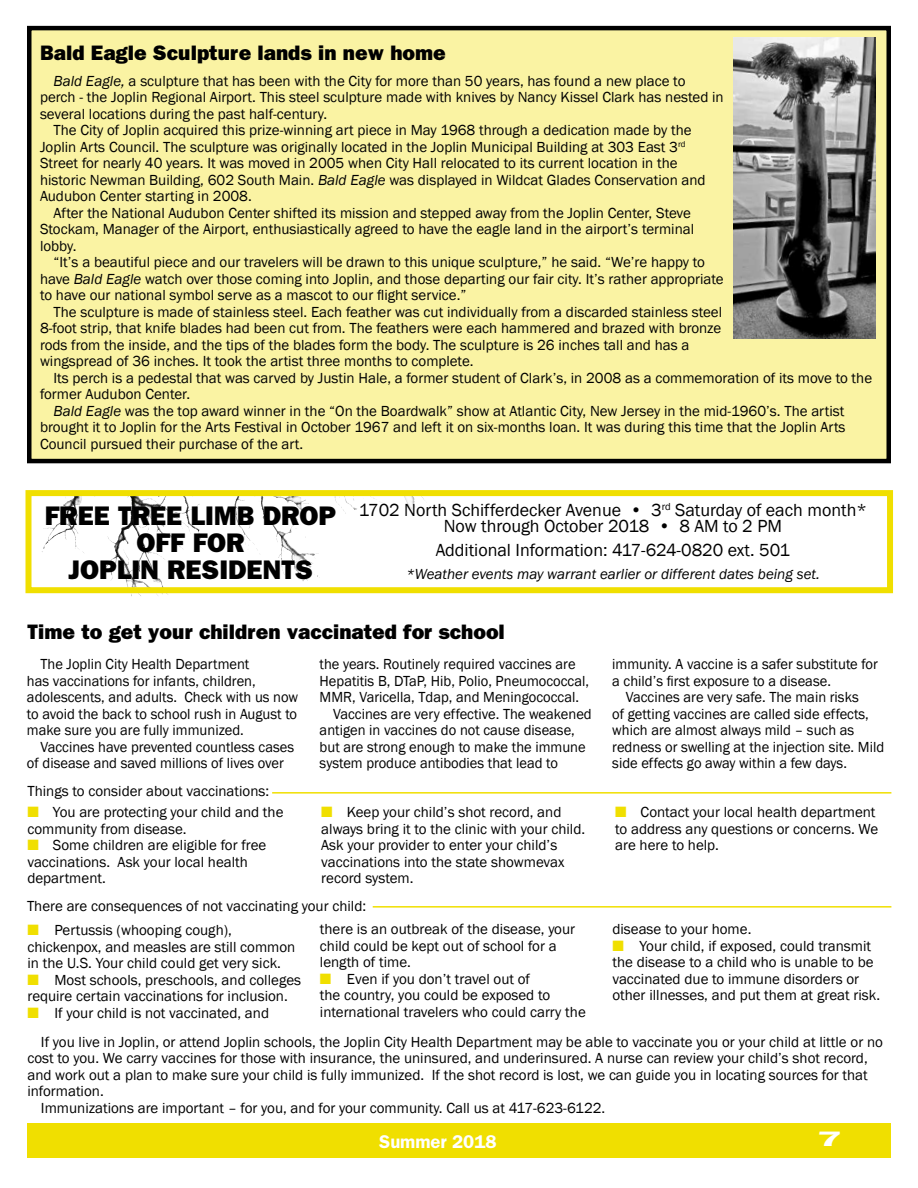
<style>
.page{position:relative;width:918px;height:1188px;background:#fff}
.page>*{position:absolute;margin:0;border:0;box-sizing:border-box;transform-origin:0 0}
.t1{font:800 27px/27px "Franklin Gothic";color:#000;text-align:center}
.t2{font:800 21px "Franklin Gothic";color:#000}
.t3{font:600 21px "Franklin Gothic";color:#fff;scale:2 1}
.t4{font:600 18.6px "Franklin Gothic";letter-spacing:-.005em;color:#fff}
.t5{font:18px/16.5px "Franklin Gothic";color:#000;text-align:center}
.t6{font:15px/16.5px "Franklin Gothic";color:#000}
.t7{font:italic 15px "Franklin Gothic";color:#000}
.s1{font-style:italic}
.s2{color:#f0df00}
</style>
<div class="page">
<img style="left:261px;top:497px;width:154px;height:63px">
<div style="left:26px;top:490px;width:867px;height:103px;border:6px solid #f0df00"></div>
<div style="left:27px;top:1123px;width:864px;height:35px;background:#f0df00"></div>
<div style="left:29px;top:28px;width:860px;height:433px;background:#faf3a3"></div>
<div style="left:27px;top:26px;width:864px;height:437px;border:4px solid #000"></div>
<img style="left:733px;top:38px;width:142px;height:300px">
<hr style="left:272px;top:792px;width:619px;height:2px;background:#f0df00">
<hr style="left:373px;top:906px;width:518px;height:2px;background:#f0df00">
<h2 class="t2" style="left:40px;top:41px;width:407px">Bald Eagle Sculpture lands in new home</h2>
<p class="t6" style="left:54px;top:73px;width:633px"><span class="s1">Bald Eagle,</span> a sculpture that has been with the City for more than 50 years, has found a new place to</p>
<p class="t6" style="left:40px;top:89px;width:685px">perch - the Joplin Regional Airport. This steel sculpture made with knives by Nancy Kissel Clark has nested in</p>
<p class="t6" style="left:40px;top:106px;width:289px">several locations during the past half-century.</p>
<p class="t6" style="left:54px;top:122px;width:640px">The City of Joplin acquired this prize-winning art piece in May 1968 through a dedication made by the</p>
<p class="t6" style="left:40px;top:139px;width:647px">Joplin Arts Council. The sculpture was originally located in the Joplin Municipal Building at 303 East 3<sup>rd</sup></p>
<p class="t6" style="left:40px;top:155px;width:639px">Street for nearly 40 years. It was moved in 2005 when City Hall relocated to its current location in the</p>
<p class="t6" style="left:40px;top:172px;width:667px">historic Newman Building, 602 South Main. <span class="s1">Bald Eagle</span> was displayed in Wildcat Glades Conservation and</p>
<p class="t6" style="left:40px;top:188px;width:213px">Audubon Center starting in 2008.</p>
<p class="t6" style="left:54px;top:205px;width:639px">After the National Audubon Center shifted its mission and stepped away from the Joplin Center, Steve</p>
<p class="t6" style="left:40px;top:221px;width:656px">Stockam, Manager of the Airport, enthusiastically agreed to have the eagle land in the airport’s terminal</p>
<p class="t6" style="left:40px;top:238px;width:38px">lobby.</p>
<p class="t6" style="left:54px;top:254px;width:653px">“It’s a beautiful piece and our travelers will be drawn to this unique sculpture,” he said. “We’re happy to</p>
<p class="t6" style="left:40px;top:271px;width:685px">have <span class="s1">Bald Eagle</span> watch over those coming into Joplin, and those departing our fair city. It’s rather appropriate</p>
<p class="t6" style="left:40px;top:287px;width:428px">to have our national symbol serve as a mascot to our flight service.”</p>
<p class="t6" style="left:54px;top:304px;width:670px">The sculpture is made of stainless steel. Each feather was cut individually from a discarded stainless steel</p>
<p class="t6" style="left:40px;top:320px;width:683px">8-foot strip, that knife blades had been cut from. The feathers were each hammered and brazed with bronze</p>
<p class="t6" style="left:40px;top:337px;width:651px">rods from the inside, and the tips of the blades form the body. The sculpture is 26 inches tall and has a</p>
<p class="t6" style="left:40px;top:353px;width:435px">wingspread of 36 inches. It took the artist three months to complete.</p>
<p class="t6" style="left:54px;top:370px;width:820px">Its perch is a pedestal that was carved by Justin Hale, a former student of Clark’s, in 2008 as a commemoration of its move to the</p>
<p class="t6" style="left:40px;top:386px;width:152px">former Audubon Center.</p>
<p class="t6" style="left:54px;top:403px;width:792px"><span class="s1">Bald Eagle</span> was the top award winner in the “On the Boardwalk” show at Atlantic City, New Jersey in the mid-1960’s. The artist</p>
<p class="t6" style="left:40px;top:419px;width:807px">brought it to Joplin for the Arts Festival in October 1967 and left it on six-months loan. It was during this time that the Joplin Arts</p>
<p class="t6" style="left:40px;top:436px;width:265px">Council pursued their purchase of the art.</p>
<h1 class="t1" style="left:45px;top:502px;width:293px">FREE TREE LIMB DROP<br>OFF FOR<br>JOPLIN RESIDENTS</h1>
<p class="t5" style="left:359px;top:502px;width:510px">1702 North Schifferdecker Avenue • 3<sup>rd</sup> Saturday of each month*<br>Now through October 2018 • 8 AM to 2 PM</p>
<p class="t5" style="left:436px;top:542px;width:356px">Additional Information: 417-624-0820 ext. 501</p>
<p class="t7" style="left:406px;top:564px;width:415px">*Weather events may warrant earlier or different dates being set.</p>
<h2 class="t2" style="left:27px;top:619px;width:479px">Time to get your children vaccinated for school</h2>
<p class="t6" style="left:27px;top:656px;width:273px;text-indent:14px">The Joplin City Health Department<br>has vaccinations for infants, children, adolescents, and adults. Check with us now to avoid the back to school rush in August to make sure you are fully immunized.</p>
<p class="t6" style="left:27px;top:739px;width:269px;text-indent:14px">Vaccines have prevented countless cases of disease and saved millions of lives over</p>
<p class="t6" style="left:320px;top:656px;width:258px">the years. Routinely required vaccines are</p>
<p class="t6" style="left:320px;top:673px;width:271px">Hepatitis B, DTaP, Hib, Polio, Pneumococcal,</p>
<p class="t6" style="left:320px;top:689px;width:261px">MMR, Varicella, Tdap, and Meningococcal.</p>
<p class="t6" style="left:333px;top:706px;width:260px">Vaccines are very effective. The weakened</p>
<p class="t6" style="left:320px;top:722px;width:257px">antigen in vaccines do not cause disease,</p>
<p class="t6" style="left:320px;top:739px;width:268px">but are strong enough to make the immune</p>
<p class="t6" style="left:320px;top:755px;width:240px">system produce antibodies that lead to</p>
<p class="t6" style="left:612px;top:656px;width:267px">immunity. A vaccine is a safer substitute for a child’s first exposure to a disease.</p>
<p class="t6" style="left:612px;top:689px;width:273px;text-indent:14px">Vaccines are very safe. The main risks<br>of getting vaccines are called side effects, which are almost always mild – such as redness or swelling at the injection site. Mild side effects go away within a few days.</p>
<p class="t6" style="left:27px;top:783px;width:243px">Things to consider about vaccinations:</p>
<p class="t6" style="left:27px;top:804px;width:258px"><span class="s2">■</span> You are protecting your child and the community from disease.</p>
<p class="t6" style="left:27px;top:837px;width:241px"><span class="s2">■</span> Some children are eligible for free vaccinations. Ask your local health department.</p>
<p class="t6" style="left:321px;top:804px;width:265px"><span class="s2">■</span> Keep your child’s shot record, and always bring it to the clinic with your child.<br>Ask your provider to enter your child’s vaccinations into the state showmevax record system.</p>
<p class="t6" style="left:615px;top:804px;width:265px"><span class="s2">■</span> Contact your local health department to address any questions or concerns. We are here to help.</p>
<p class="t6" style="left:27px;top:898px;width:341px">There are consequences of not vaccinating your child:</p>
<p class="t6" style="left:27px;top:922px;width:269px"><span class="s2">■</span> Pertussis (whooping cough), chickenpox, and measles are still common in the U.S. Your child could get very sick.</p>
<p class="t6" style="left:27px;top:972px;width:275px"><span class="s2">■</span> Most schools, preschools, and colleges require certain vaccinations for inclusion.</p>
<p class="t6" style="left:27px;top:1005px;width:243px"><span class="s2">■</span> If your child is not vaccinated, and</p>
<p class="t6" style="left:320px;top:922px;width:257px">there is an outbreak of the disease, your child could be kept out of school for a length of time.</p>
<p class="t6" style="left:320px;top:971px;width:267px"><span class="s2">■</span> Even if you don’t travel out of<br>the country, you could be exposed to international travelers who could carry the</p>
<p class="t6" style="left:612px;top:921px;width:140px">disease to your home.</p>
<p class="t6" style="left:612px;top:938px;width:269px"><span class="s2">■</span> Your child, if exposed, could transmit the disease to a child who is unable to be vaccinated due to immune disorders or other illnesses, and put them at great risk.</p>
<p class="t6" style="left:41px;top:1034px;width:844px">If you live in Joplin, or attend Joplin schools, the Joplin City Health Department may be able to vaccinate you or your child at little or no</p>
<p class="t6" style="left:27px;top:1051px;width:842px">cost to you. We carry vaccines for those with insurance, the uninsured, and underinsured. A nurse can review your child’s shot record,</p>
<p class="t6" style="left:27px;top:1067px;width:842px">and work out a plan to make sure your child is fully immunized. If the shot record is lost, we can guide you in locating sources for that</p>
<p class="t6" style="left:27px;top:1084px;width:78px">information.</p>
<p class="t6" style="left:41px;top:1100px;width:566px">Immunizations are important – for you, and for your community. Call us at 417-623-6122.</p>
<p class="t4" style="left:379px;top:1131px;width:119px">Summer 2018</p>
<h2 class="t3" style="left:817px;top:1126px;width:14px">7</h2>
</div>
